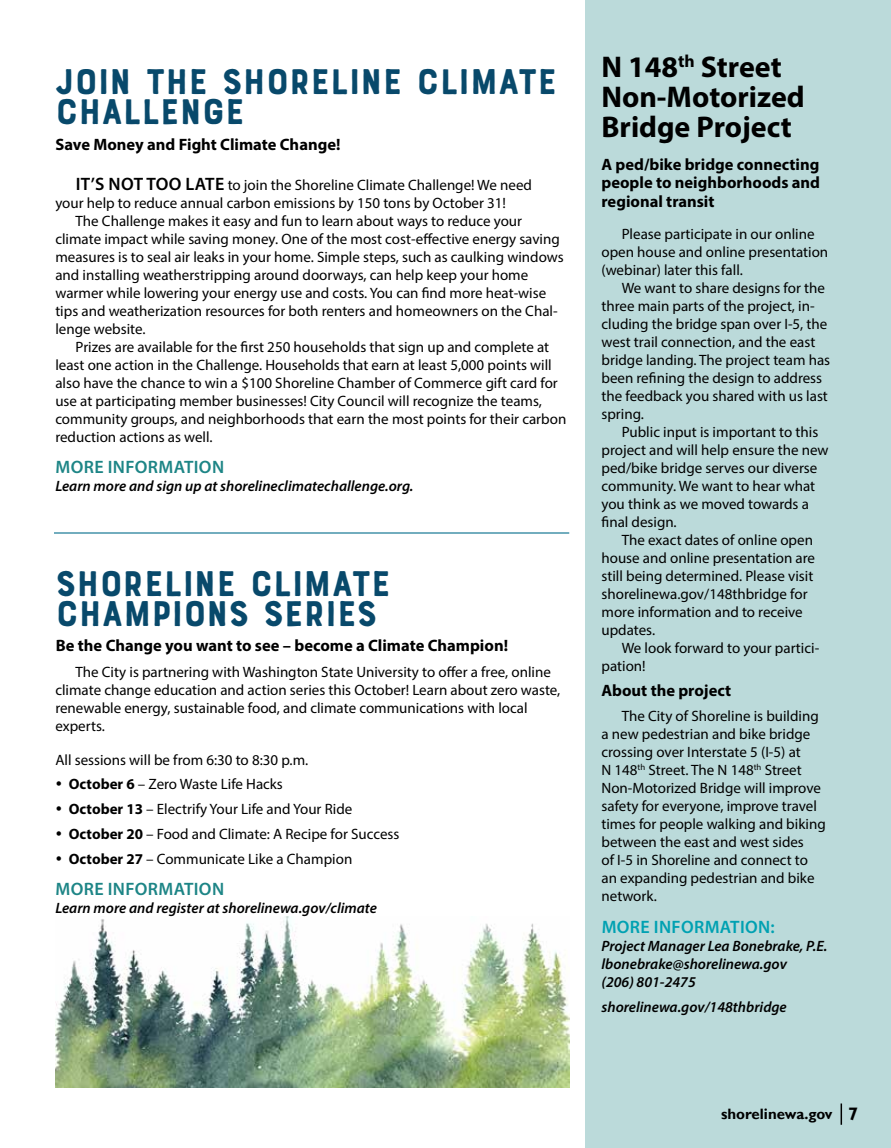
<style>
.page{position:relative;width:891px;height:1148px;background:#fff}
.page>*{position:absolute;margin:0;border:0;box-sizing:border-box;transform-origin:0 0}
.t1{font:37.5px/30px "Bourton Hand Base";color:#08496b}
.t2{font:700 30px/30px "Myriad Pro";color:#000}
.t3{font:600 18px "Myriad Pro";letter-spacing:.02em;color:#1d8586}
.t4{font:600 18px "Myriad Pro";letter-spacing:.02em;color:#00a1b2}
.t5{font:700 16.5px/18.8px "Myriad Pro";color:#000;text-align:justify}
.t6{font:15px/18px "Myriad Pro";color:#000}
.t7{font:italic 600 15px/18px "Myriad Pro";color:#000}
.t8{font:700 15px "Gill Sans";color:#000}
.s1{font-weight:600;font-size:18px}
.s2{font-weight:700}
.s3{font-size:18px}
</style>
<div class="page">
<div style="left:585px;top:0;width:306px;height:1148px;background:#bbdada"></div>
<hr style="left:54px;top:532px;width:515px;height:1px;background:#066e8c">
<img style="left:56px;top:916px;width:513px;height:171px">
<svg style="left:841px;top:1103px;width:1px;height:21px"></svg>
<h1 class="t1" style="left:55px;top:68px;width:504px">JOIN THE SHORELINE CLIMATE<br>CHALLENGE</h1>
<p class="t5" style="left:55px;top:134px;width:287px">Save Money and Fight Climate Change!</p>
<p class="t6" style="left:55px;top:175px;width:478px;text-indent:20px"><span class="s1">IT’S NOT TOO LATE</span> to join the Shoreline Climate Challenge! We need your help to reduce annual carbon emissions by 150 tons by October 31!</p>
<p class="t6" style="left:55px;top:211px;width:510px;text-indent:20px">The Challenge makes it easy and fun to learn about ways to reduce your climate impact while saving money. One of the most cost-effective energy saving measures is to seal air leaks in your home. Simple steps, such as caulking windows and installing weatherstripping around doorways, can help keep your home warmer while lowering your energy use and costs. You can find more heat-wise tips and weatherization resources for both renters and homeowners on the Chal&shy;lenge website.</p>
<p class="t6" style="left:55px;top:337px;width:513px;text-indent:20px">Prizes are available for the first 250 households that sign up and complete at least one action in the Challenge. Households that earn at least 5,000 points will also have the chance to win a $100 Shoreline Chamber of Commerce gift card for use at participating member businesses! City Council will recognize the teams, community groups, and neighborhoods that earn the most points for their carbon reduction actions as well.</p>
<p class="t3" style="left:56px;top:455px;width:170px">MORE INFORMATION</p>
<p class="t7" style="left:55px;top:477px;width:360px">Learn more and sign up at shorelineclimatechallenge.org.</p>
<h1 class="t1" style="left:56px;top:569px;width:337px">SHORELINE CLIMATE<br>CHAMPIONS SERIES</h1>
<p class="t5" style="left:56px;top:636px;width:454px">Be the Change you want to see – become a Climate Champion!</p>
<p class="t6" style="left:55px;top:663px;width:507px;text-indent:20px">The City is partnering with Washington State University to offer a free, online climate change education and action series this October! Learn about zero waste, renewable energy, sustainable food, and climate communications with local experts.</p>
<p class="t6" style="left:69px;top:747px;width:332px;line-height:24.8px;text-indent:-14px">All sessions will be from 6:30 to 8:30 p.m.<br><span class="s2">October 6</span> – Zero Waste Life Hacks<br><span class="s2">October 13</span> – Electrify Your Life and Your Ride <span class="s2">October 20</span> – Food and Climate: A Recipe for Success <span class="s2">October 27</span> – Communicate Like a Champion</p>
<p class="t3" style="left:56px;top:877px;width:170px">MORE INFORMATION</p>
<p class="t7" style="left:55px;top:898px;width:323px">Learn more and register at shorelinewa.gov/climate</p>
<h2 class="t2" style="left:601px;top:51px;width:205px">N 148<sup>th</sup> Street<br>Non-Motorized<br>Bridge Project</h2>
<p class="t5" style="left:602px;top:154px;width:220px">A ped/bike bridge connecting people to neighborhoods and regional transit</p>
<p class="t6" style="left:602px;top:224px;width:228px;text-indent:20px">Please participate in our online open house and online presentation (webinar) later this fall.</p>
<p class="t6" style="left:602px;top:278px;width:230px;text-indent:20px">We want to share designs for the three main parts of the project, in&shy;cluding the bridge span over I-5, the west trail connection, and the east bridge landing. The project team has been refining the design to address the feedback you shared with us last spring.</p>
<p class="t6" style="left:602px;top:422px;width:229px;text-indent:20px">Public input is important to this project and will help ensure the new ped/bike bridge serves our diverse community. We want to hear what you think as we moved towards a final design.</p>
<p class="t6" style="left:602px;top:530px;width:215px;text-indent:20px">The exact dates of online open house and online presentation are still being determined. Please visit shorelinewa.gov/148thbridge for more information and to receive updates.</p>
<p class="t6" style="left:602px;top:638px;width:219px;text-indent:20px">We look forward to your partici&shy;pation!</p>
<p class="t5" style="left:602px;top:681px;width:131px">About the project</p>
<p class="t6" style="left:601px;top:707px;width:226px;text-indent:20px">The City of Shoreline is building a new pedestrian and bike bridge crossing over Interstate 5 (I-5) at<br>N 148<sup>th</sup> Street. The N 148<sup>th</sup> Street<br>Non-Motorized Bridge will improve safety for everyone, improve travel times for people walking and biking between the east and west sides<br>of I-5 in Shoreline and connect to an expanding pedestrian and bike network.</p>
<p class="t4" style="left:602px;top:915px;width:175px">MORE INFORMATION:</p>
<p class="t7" style="left:602px;top:936px;width:227px">Project Manager Lea Bonebrake, P.E. lbonebrake@shorelinewa.gov<br>(206) 801-2475</p>
<p class="t7" style="left:602px;top:997px;width:187px">shorelinewa.gov/148thbridge</p>
<p class="t8" style="left:721px;top:1105px;width:139px">shorelinewa.gov <span class="s3">7</span></p>
</div>
